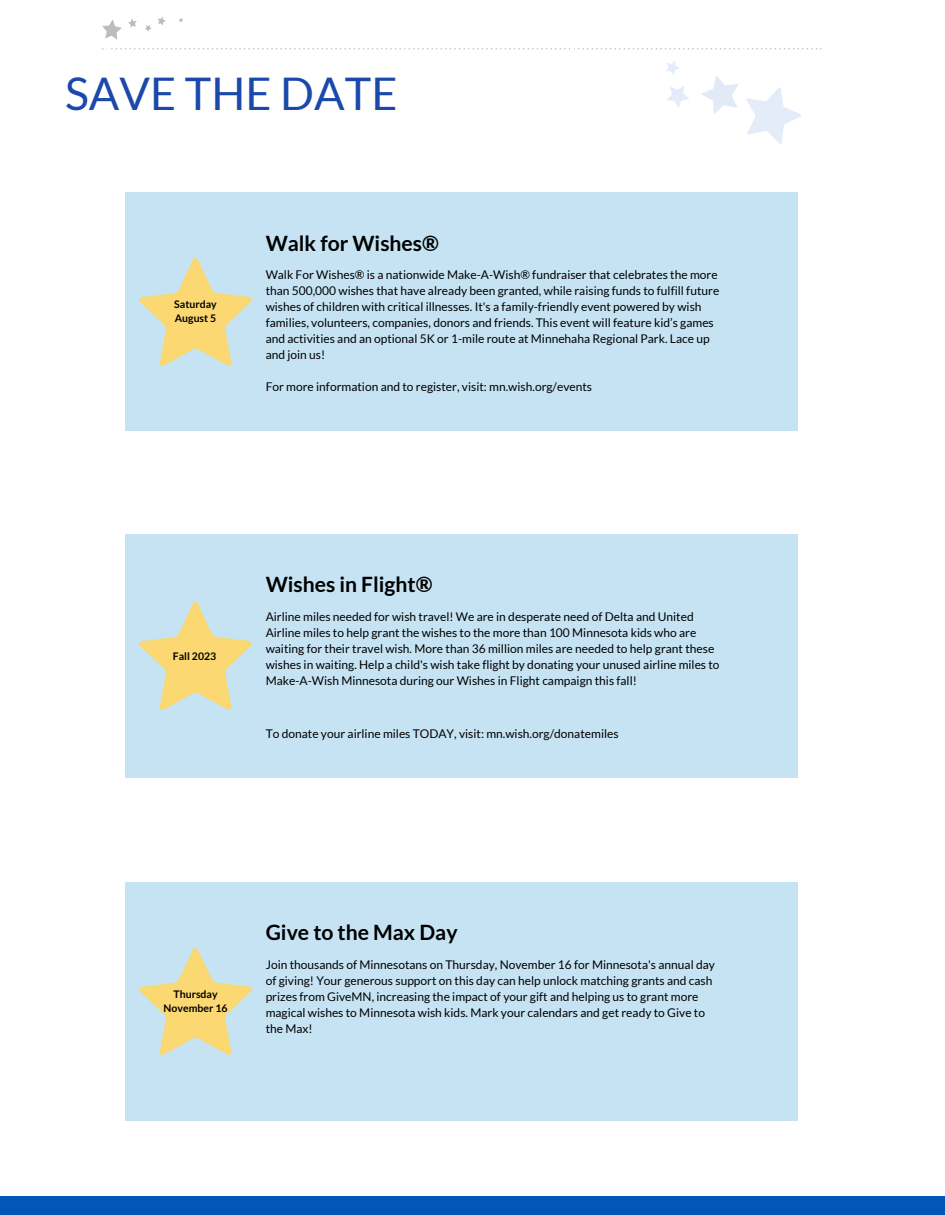
<style>
.page{position:relative;width:945px;height:1215px;background:#fff}
.page>*{position:absolute;margin:0;border:0;box-sizing:border-box;transform-origin:0 0}
.t1{font:45px "Lato";color:#1b48ab}
.t2{font:700 21.15px "Lato";color:#000}
.t3{font:12px/16px "Lato";color:#000}
.t4{font:700 10.5px "Lato";color:#000}
</style>
<div class="page">
<svg style="left:102px;top:48px;width:719px;height:2px"></svg>
<svg style="left:102px;top:20px;width:20px;height:20px"></svg>
<svg style="left:128px;top:19px;width:9px;height:9px"></svg>
<svg style="left:145px;top:25px;width:7px;height:7px"></svg>
<svg style="left:158px;top:17px;width:8px;height:8px"></svg>
<svg style="left:179px;top:18px;width:4px;height:4px"></svg>
<svg style="left:667px;top:86px;width:22px;height:21px"></svg>
<svg style="left:702px;top:76px;width:36px;height:38px"></svg>
<svg style="left:666px;top:61px;width:13px;height:14px"></svg>
<svg style="left:746px;top:87px;width:55px;height:57px"></svg>
<div style="left:0;top:1196px;width:945px;height:19px;background:#0057b8"></div>
<div style="left:126px;top:193px;width:672px;height:238px;background:#c6e3f3"></div>
<div style="left:126px;top:534px;width:672px;height:244px;background:#c6e3f3"></div>
<div style="left:126px;top:882px;width:672px;height:238px;background:#c6e3f3"></div>
<img style="left:140px;top:259px;width:111px;height:106px">
<img style="left:140px;top:948px;width:111px;height:107px">
<img style="left:140px;top:603px;width:111px;height:107px">
<p class="t1" style="left:65px;top:66px;width:334px">SAVE THE DATE</p>
<p class="t4" style="left:174px;top:298px;width:44px">Saturday</p>
<p class="t4" style="left:175px;top:312px;width:43px">August 5</p>
<p class="t2" style="left:266px;top:230px;width:175px">Walk for Wishes®</p>
<p class="t3" style="left:266px;top:267px;width:455px">Walk For Wishes® is a nationwide Make-A-Wish® fundraiser that celebrates the more than 500,000 wishes that have already been granted, while raising funds to fulfill future wishes of children with critical illnesses. It's a family-friendly event powered by wish families, volunteers, companies, donors and friends. This event will feature kid’s games and activities and an optional 5K or 1-mile route at Minnehaha Regional Park. Lace up and join us!</p>
<p class="t3" style="left:266px;top:379px;width:328px">For more information and to register, visit: mn.wish.org/events</p>
<p class="t4" style="left:173px;top:649px;width:45px">Fall 2023</p>
<p class="t2" style="left:266px;top:572px;width:168px">Wishes in Flight®</p>
<p class="t3" style="left:266px;top:609px;width:455px">Airline miles needed for wish travel! We are in desperate need of Delta and United Airline miles to help grant the wishes to the more than 100 Minnesota kids who are waiting for their travel wish. More than 36 million miles are needed to help grant these wishes in waiting. Help a child's wish take flight by donating your unused airline miles to Make-A-Wish Minnesota during our Wishes in Flight campaign this fall!</p>
<p class="t3" style="left:266px;top:726px;width:354px">To donate your airline miles TODAY, visit: mn.wish.org/donatemiles</p>
<p class="t4" style="left:174px;top:987px;width:46px">Thursday</p>
<p class="t4" style="left:164px;top:1001px;width:66px">November 16</p>
<p class="t2" style="left:266px;top:919px;width:193px">Give to the Max Day</p>
<p class="t3" style="left:266px;top:956px;width:451px">Join thousands of Minnesotans on Thursday, November 16 for Minnesota's annual day of giving! Your generous support on this day can help unlock matching grants and cash prizes from GiveMN, increasing the impact of your gift and helping us to grant more magical wishes to Minnesota wish kids. Mark your calendars and get ready to Give to the Max!</p>
</div>
